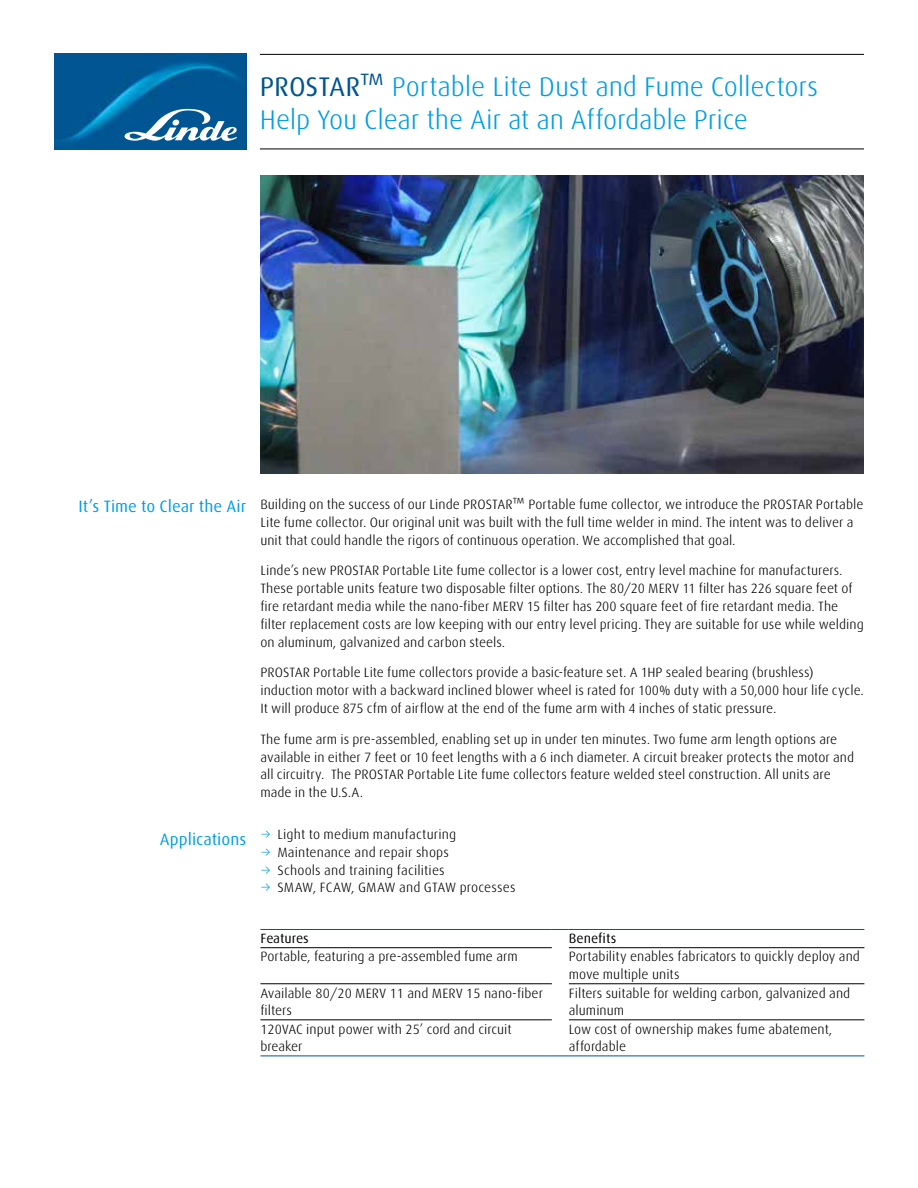
<style>
.page{position:relative;width:918px;height:1188px;background:#fff}
.page>*{position:absolute;margin:0;border:0;box-sizing:border-box;transform-origin:0 0}
.t1{font:300 27px/32.4px "Linde Dax Global";letter-spacing:-.005em;color:#009ee3}
.t2{font:16.5px "Linde Dax Global";color:#009ee3}
.t3{font:300 13.5px/17.9px "Linde Dax Global";color:#000}
.t4{font:13.5px "Linde Dax Global";letter-spacing:-.005em;color:#000}
.s1{font-weight:400;color:#005590}
.s2{color:#009ee3}
</style>
<div class="page">
<img style="left:54px;top:54px;width:192px;height:96px">
<svg style="left:125px;top:109px;width:112px;height:32px"></svg>
<hr style="left:260px;top:54px;width:604px;height:1px;background:#000">
<hr style="left:260px;top:149px;width:604px;height:1px;background:#000">
<img style="left:260px;top:176px;width:604px;height:298px">
<hr style="left:260px;top:947px;width:292px;height:1px;background:#000">
<hr style="left:569px;top:947px;width:295px;height:1px;background:#000">
<hr style="left:260px;top:984px;width:292px;height:1px;background:#000">
<hr style="left:569px;top:984px;width:295px;height:1px;background:#000">
<hr style="left:260px;top:1020px;width:292px;height:1px;background:#000">
<hr style="left:569px;top:1020px;width:295px;height:1px;background:#000">
<hr style="left:260px;top:929px;width:292px;height:1px;background:#005590">
<svg style="left:552px;top:929px;width:17px;height:1px"></svg>
<hr style="left:569px;top:929px;width:295px;height:1px;background:#005590">
<hr style="left:260px;top:1056px;width:292px;height:1px;background:#005590">
<svg style="left:552px;top:1056px;width:17px;height:1px"></svg>
<hr style="left:569px;top:1056px;width:295px;height:1px;background:#005590">
<h1 class="t1" style="left:260px;top:71px;width:560px"><span class="s1">PROSTAR™</span> Portable Lite Dust and Fume Collectors<br>Help You Clear the Air at an Affordable Price</h1>
<p class="t2" style="left:78px;top:496px;width:169px">It’s Time to Clear the Air</p>
<p class="t2" style="left:160px;top:829px;width:88px">Applications</p>
<p class="t3" style="left:260px;top:496px;width:605px">Building on the success of our Linde PROSTAR™ Portable fume collector, we introduce the PROSTAR Portable<br>Lite fume collector. Our original unit was built with the full time welder in mind. The intent was to deliver a unit that could handle the rigors of continuous operation. We accomplished that goal.</p>
<p class="t3" style="left:260px;top:562px;width:605px">Linde’s new PROSTAR Portable Lite fume collector is a lower cost, entry level machine for manufacturers.<br>These portable units feature two disposable filter options. The 80/20 MERV 11 filter has 226 square feet of fire retardant media while the nano-fiber MERV 15 filter has 200 square feet of fire retardant media. The filter replacement costs are low keeping with our entry level pricing. They are suitable for use while welding on aluminum, galvanized and carbon steels.</p>
<p class="t3" style="left:260px;top:664px;width:605px">PROSTAR Portable Lite fume collectors provide a basic-feature set. A 1HP sealed bearing (brushless) induction motor with a backward inclined blower wheel is rated for 100% duty with a 50,000 hour life cycle.<br>It will produce 875 cfm of airflow at the end of the fume arm with 4 inches of static pressure.</p>
<p class="t3" style="left:260px;top:730px;width:595px">The fume arm is pre-assembled, enabling set up in under ten minutes. Two fume arm length options are available in either 7 feet or 10 feet lengths with a 6 inch diameter. A circuit breaker protects the motor and all circuitry. The PROSTAR Portable Lite fume collectors feature welded steel construction. All units are made in the U.S.A.</p>
<p class="t3" style="left:260px;top:825px;width:197px"><span class="s2">→</span> Light to medium manufacturing</p>
<p class="t3" style="left:260px;top:843px;width:190px"><span class="s2">→</span> Maintenance and repair shops</p>
<p class="t3" style="left:260px;top:861px;width:186px"><span class="s2">→</span> Schools and training facilities</p>
<p class="t3" style="left:260px;top:879px;width:257px"><span class="s2">→</span> SMAW, FCAW, GMAW and GTAW processes</p>
<p class="t4" style="left:260px;top:931px;width:50px">Features</p>
<p class="t4" style="left:569px;top:931px;width:49px">Benefits</p>
<p class="t3" style="left:260px;top:948px;width:259px">Portable, featuring a pre-assembled fume arm</p>
<p class="t3" style="left:569px;top:948px;width:293px">Portability enables fabricators to quickly deploy and move multiple units</p>
<p class="t3" style="left:260px;top:984px;width:284px">Available 80/20 MERV 11 and MERV 15 nano-fiber filters</p>
<p class="t3" style="left:569px;top:984px;width:283px">Filters suitable for welding carbon, galvanized and aluminum</p>
<p class="t3" style="left:260px;top:1020px;width:253px">120VAC input power with 25’ cord and circuit breaker</p>
<p class="t3" style="left:569px;top:1020px;width:265px">Low cost of ownership makes fume abatement, affordable</p>
</div>
